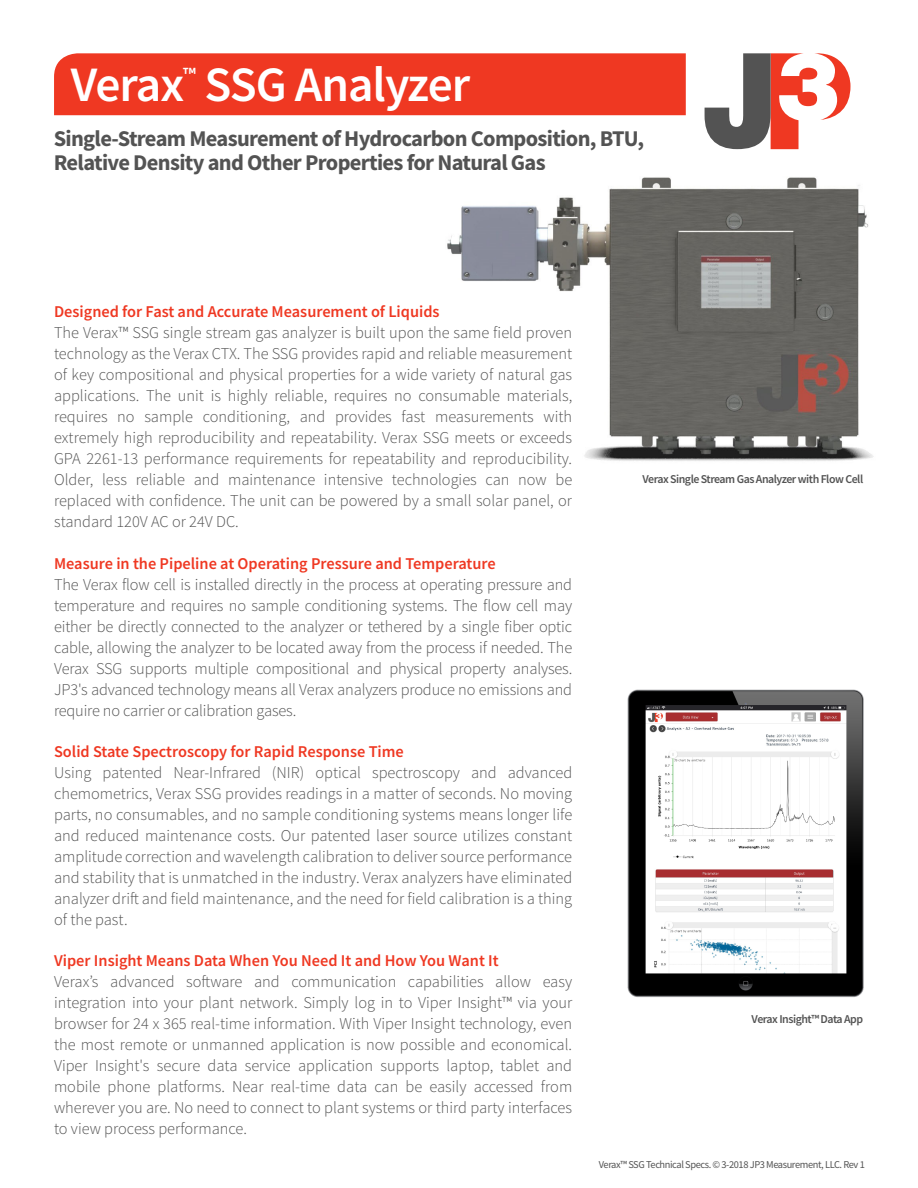
<style>
.page{position:relative;width:918px;height:1188px;background:#fff}
.page>*{position:absolute;margin:0;border:0;box-sizing:border-box;transform-origin:0 0}
.t1{font:600 49.5px "Source Sans Pro";letter-spacing:-.02em;color:#fff}
.t2{font:700 22.5px/24px "Source Sans Pro";letter-spacing:-.03em;color:#535353}
.t3{font:600 19.5px "Source Sans Pro";color:#fff}
.t4{font:300 16.5px/21px "Source Sans Pro";color:#535353;text-align:justify}
.t5{font:600 16.5px "Source Sans Pro";color:#ef3822}
.t6{font:600 12px "Source Sans Pro";letter-spacing:-.04em;color:#535353}
.t7{font:10.5px "Source Sans Pro";letter-spacing:-.04em;color:#535353}
</style>
<div class="page">
<div style="left:54px;top:53px;width:632px;height:62px;background:#ef3822"></div>
<svg style="left:705px;top:53px;width:145px;height:96px"></svg>
<img style="left:628px;top:690px;width:236px;height:307px">
<img style="left:447px;top:177px;width:427px;height:284px">
<p class="t1" style="left:71px;top:52px;width:401px">Verax SSG Analyzer</p>
<p class="t3" style="left:183px;top:62px;width:14px">™</p>
<p class="t2" style="left:54px;top:126px;width:592px">Single-Stream Measurement of Hydrocarbon Composition, BTU,<br>Relative Density and Other Properties for Natural Gas</p>
<p class="t5" style="left:54px;top:301px;width:387px">Designed for Fast and Accurate Measurement of Liquids</p>
<p class="t4" style="left:54px;top:322px;width:520px">The Verax™ SSG single stream gas analyzer is built upon the same field proven technology as the Verax CTX. The SSG provides rapid and reliable measurement of key compositional and physical properties for a wide variety of natural gas applications. The unit is highly reliable, requires no consumable materials, requires no sample conditioning, and provides fast measurements with extremely high reproducibility and repeatability. Verax SSG meets or exceeds GPA 2261-13 performance requirements for repeatability and reproducibility.<br>Older, less reliable and maintenance intensive technologies can now be replaced with confidence. The unit can be powered by a small solar panel, or standard 120V AC or 24V DC.</p>
<p class="t5" style="left:54px;top:552px;width:443px">Measure in the Pipeline at Operating Pressure and Temperature</p>
<p class="t4" style="left:54px;top:574px;width:520px">The Verax flow cell is installed directly in the process at operating pressure and temperature and requires no sample conditioning systems. The flow cell may either be directly connected to the analyzer or tethered by a single fiber optic cable, allowing the analyzer to be located away from the process if needed. The Verax SSG supports multiple compositional and physical property analyses.<br>JP3's advanced technology means all Verax analyzers produce no emissions and require no carrier or calibration gases.</p>
<p class="t5" style="left:54px;top:740px;width:351px">Solid State Spectroscopy for Rapid Response Time</p>
<p class="t4" style="left:54px;top:762px;width:520px">Using patented Near-Infrared (NIR) optical spectroscopy and advanced chemometrics, Verax SSG provides readings in a matter of seconds. No moving parts, no consumables, and no sample conditioning systems means longer life and reduced maintenance costs. Our patented laser source utilizes constant amplitude correction and wavelength calibration to deliver source performance and stability that is unmatched in the industry. Verax analyzers have eliminated analyzer drift and field maintenance, and the need for field calibration is a thing of the past.</p>
<p class="t5" style="left:54px;top:950px;width:446px">Viper Insight Means Data When You Need It and How You Want It</p>
<p class="t4" style="left:54px;top:971px;width:520px">Verax’s advanced software and communication capabilities allow easy integration into your plant network. Simply log in to Viper Insight™ via your browser for 24 x 365 real-time information. With Viper Insight technology, even the most remote or unmanned application is now possible and economical.<br>Viper Insight's secure data service application supports laptop, tablet and mobile phone platforms. Near real-time data can be easily accessed from wherever you are. No need to connect to plant systems or third party interfaces to view process performance.</p>
<p class="t6" style="left:642px;top:471px;width:222px">Verax Single Stream Gas Analyzer with Flow Cell</p>
<p class="t6" style="left:752px;top:1011px;width:113px">Verax Insight™ Data App</p>
<p class="t7" style="left:599px;top:1157px;width:267px">Verax™ SSG Technical Specs. © 3-2018 JP3 Measurement, LLC. Rev 1</p>
</div>
